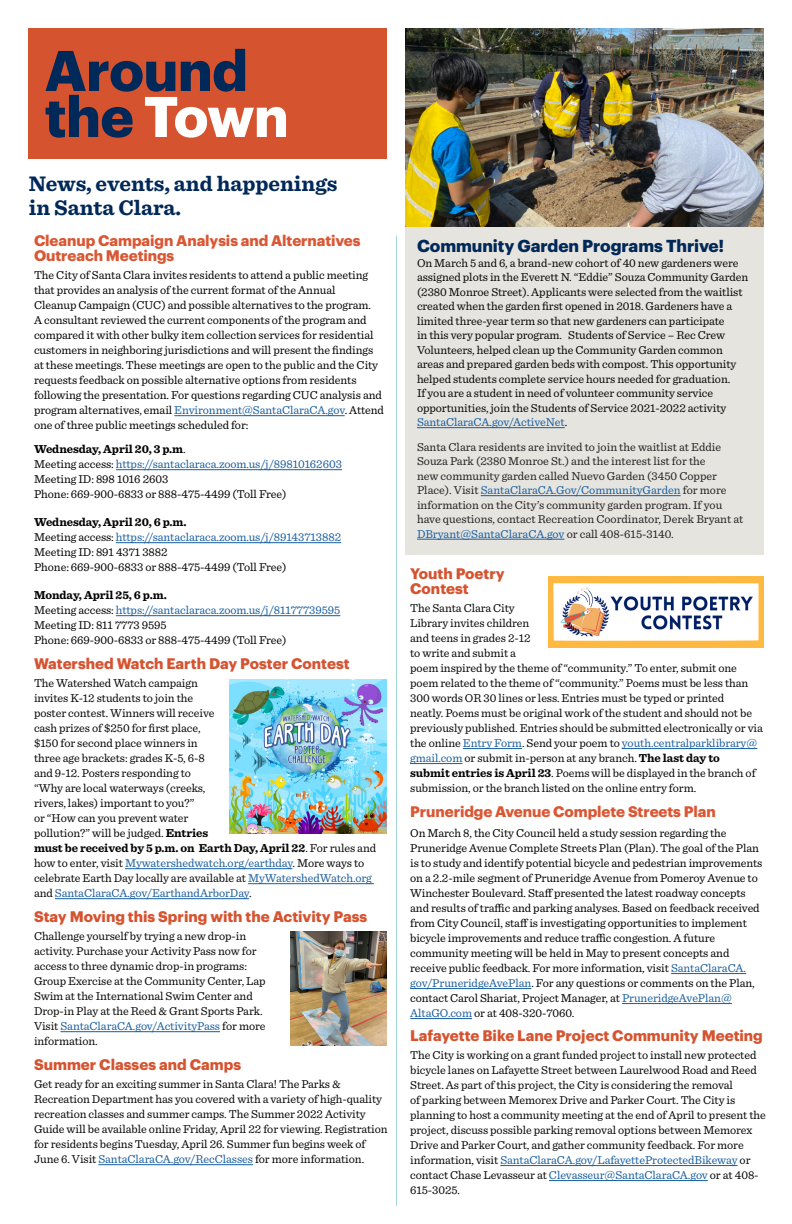
<style>
.page{position:relative;width:792px;height:1224px;background:#fff}
.page>*{position:absolute;margin:0;border:0;box-sizing:border-box;transform-origin:0 0}
.t1{font:700 56px/46px "Graphik";letter-spacing:-.01em;color:#002858}
.t2{font:700 22px/24px "Sentinel";color:#002858}
.t3{font:700 17px "Graphik";letter-spacing:-.005em;color:#002858}
.t4{font:700 15px/15px "Graphik";color:#d65330}
.t5{font:700 15px/15px "Graphik";letter-spacing:-.005em;color:#da5734}
.t6{font:12px/15px "Sentinel";letter-spacing:-.005em;color:#040503}
.t7{font:12px/15px "Sentinel";letter-spacing:-.005em;color:#000}
.t8{font:12px/14.5px "Sentinel";color:#231f20}
.t9{font:12px "Sentinel";letter-spacing:-.005em;color:#175d9e}
.t10{font:700 12px "Sentinel";letter-spacing:-.005em;color:#000}
.s1{color:#fff}
.s2{color:#175d9e}
.s3{font-weight:400}
.s4{color:#000}
.s5{font-weight:700}
</style>
<div class="page">
<hr style="left:174px;top:415px;width:171px;height:1px;background:#175d9e">
<hr style="left:116px;top:469px;width:226px;height:1px;background:#175d9e">
<hr style="left:116px;top:542px;width:225px;height:1px;background:#175d9e">
<hr style="left:116px;top:615px;width:224px;height:1px;background:#175d9e">
<hr style="left:125px;top:868px;width:168px;height:1px;background:#175d9e">
<hr style="left:248px;top:883px;width:126px;height:1px;background:#175d9e">
<hr style="left:55px;top:898px;width:194px;height:1px;background:#175d9e">
<hr style="left:60px;top:1031px;width:160px;height:1px;background:#175d9e">
<hr style="left:98px;top:1164px;width:155px;height:1px;background:#175d9e">
<hr style="left:463px;top:748px;width:59px;height:1px;background:#175d9e">
<hr style="left:622px;top:748px;width:135px;height:1px;background:#175d9e">
<hr style="left:410px;top:763px;width:52px;height:1px;background:#175d9e">
<hr style="left:671px;top:973px;width:75px;height:1px;background:#175d9e">
<hr style="left:410px;top:988px;width:121px;height:1px;background:#175d9e">
<hr style="left:622px;top:1003px;width:110px;height:1px;background:#175d9e">
<hr style="left:410px;top:1018px;width:62px;height:1px;background:#175d9e">
<hr style="left:500px;top:1165px;width:238px;height:1px;background:#175d9e">
<hr style="left:549px;top:1180px;width:159px;height:1px;background:#175d9e">
<div style="left:29px;top:29px;width:358px;height:130px;background:#d65330"></div>
<div style="left:405px;top:226px;width:358px;height:329px;background:#e6e4df"></div>
<hr style="left:417px;top:427px;width:148px;height:1px;background:#175d9e">
<hr style="left:481px;top:495px;width:200px;height:1px;background:#175d9e">
<hr style="left:417px;top:539px;width:148px;height:1px;background:#175d9e">
<hr style="left:396px;top:235px;width:1px;height:971px;background:#a3d9d6">
<img style="left:405px;top:29px;width:358px;height:197px">
<img style="left:229px;top:679px;width:157px;height:155px">
<img style="left:548px;top:576px;width:215px;height:72px">
<img style="left:291px;top:931px;width:95px;height:114px">
<p class="t1" style="left:45px;top:43px;width:245px">Around the <span class="s1">Town</span></p>
<p class="t2" style="left:29px;top:171px;width:310px">News, events, and happenings in Santa Clara.</p>
<p class="t5" style="left:34px;top:232px;width:328px">Cleanup Campaign Analysis and Alternatives<br>Outreach Meetings</p>
<p class="t7" style="left:34px;top:267px;width:352px">The City of Santa Clara invites residents to attend a public meeting that provides an analysis of the current format of the Annual<br>Cleanup Campaign (CUC) and possible alternatives to the program.<br>A consultant reviewed the current components of the program and compared it with other bulky item collection services for residential customers in neighboring jurisdictions and will present the findings at these meetings. These meetings are open to the public and the City requests feedback on possible alternative options from residents following the presentation. For questions regarding CUC analysis and program alternatives, email <span class="s2">Environment@SantaClaraCA.gov</span>. Attend one of three public meetings scheduled for:</p>
<p class="t10" style="left:34px;top:440px;width:153px">Wednesday, April 20, 3 p.m<span class="s3">.</span></p>
<p class="t9" style="left:34px;top:455px;width:310px"><span class="s4">Meeting access:</span> https://santaclaraca.zoom.us/j/89810162603</p>
<p class="t7" style="left:34px;top:471px;width:136px">Meeting ID: 898 1016 2603</p>
<p class="t7" style="left:34px;top:486px;width:254px">Phone: 669-900-6833 or 888-475-4499 (Toll Free)</p>
<p class="t10" style="left:34px;top:513px;width:154px">Wednesday, April 20, 6 p.m.</p>
<p class="t9" style="left:34px;top:528px;width:309px"><span class="s4">Meeting access:</span> https://santaclaraca.zoom.us/j/89143713882</p>
<p class="t7" style="left:34px;top:544px;width:135px">Meeting ID: 891 4371 3882</p>
<p class="t7" style="left:34px;top:559px;width:254px">Phone: 669-900-6833 or 888-475-4499 (Toll Free)</p>
<p class="t10" style="left:34px;top:586px;width:134px">Monday, April 25, 6 p.m.</p>
<p class="t9" style="left:34px;top:601px;width:308px"><span class="s4">Meeting access:</span> https://santaclaraca.zoom.us/j/81177739595</p>
<p class="t7" style="left:34px;top:617px;width:134px">Meeting ID: 811 7773 9595</p>
<p class="t7" style="left:34px;top:632px;width:254px">Phone: 669-900-6833 or 888-475-4499 (Toll Free)</p>
<p class="t4" style="left:34px;top:655px;width:317px">Watershed Watch Earth Day Poster Contest</p>
<p class="t6" style="left:34px;top:675px;width:344px">The Watershed Watch campaign<br>invites K-12 students to join the<br>poster contest. Winners will receive<br>cash prizes of $250 for first place,<br>$150 for second place winners in<br>three age brackets: grades K-5, 6-8<br>and 9-12. Posters responding to<br>“Why are local waterways (creeks,<br>rivers, lakes) important to you?”<br>or “How can you prevent water<br>pollution?” will be judged. <span class="s5">Entries<br>must be received by 5 p.m. on Earth Day, April 22</span>. For rules and how to enter, visit <span class="s2">Mywatershedwatch.org/earthday</span>. More ways to celebrate Earth Day locally are available at <span class="s2">MyWatershedWatch.org </span>and <span class="s2">SantaClaraCA.gov/EarthandArborDay</span>.</p>
<p class="t4" style="left:34px;top:908px;width:335px">Stay Moving this Spring with the Activity Pass</p>
<p class="t6" style="left:34px;top:928px;width:233px">Challenge yourself by trying a new drop-in activity. Purchase your Activity Pass now for access to three dynamic drop-in programs:<br>Group Exercise at the Community Center, Lap Swim at the International Swim Center and Drop-in Play at the Reed &amp; Grant Sports Park.<br>Visit <span class="s2">SantaClaraCA.gov/ActivityPass</span> for more information.</p>
<p class="t4" style="left:34px;top:1056px;width:209px">Summer Classes and Camps</p>
<p class="t6" style="left:34px;top:1076px;width:355px">Get ready for an exciting summer in Santa Clara! The Parks &amp; Recreation Department has you covered with a variety of high-quality recreation classes and summer camps. The Summer 2022 Activity Guide will be available online Friday, April 22 for viewing. Registration for residents begins Tuesday, April 26. Summer fun begins week of June 6. Visit <span class="s2">SantaClaraCA.gov/RecClasses</span> for more information.</p>
<p class="t3" style="left:417px;top:233px;width:309px">Community Garden Programs Thrive!</p>
<p class="t6" style="left:417px;top:255px;width:333px;line-height:14.5px">On March 5 and 6, a brand-new cohort of 40 new gardeners were assigned plots in the Everett N. “Eddie” Souza Community Garden (2380 Monroe Street). Applicants were selected from the waitlist created when the garden first opened in 2018. Gardeners have a limited three-year term so that new gardeners can participate<br>in this very popular program. Students of Service – Rec Crew Volunteers, helped clean up the Community Garden common areas and prepared garden beds with compost. This opportunity helped students complete service hours needed for graduation.<br>If you are a student in need of volunteer community service opportunities, join the Students of Service 2021-2022 activity <span class="s2">SantaClaraCA.gov/ActiveNet</span>.</p>
<p class="t8" style="left:417px;top:439px;width:328px">Santa Clara residents are invited to join the waitlist at Eddie Souza Park (2380 Monroe St.) and the interest list for the<br>new community garden called Nuevo Garden (3450 Copper Place). Visit <span class="s2">SantaClaraCA.Gov/CommunityGarden</span> for more information on the City’s community garden program. If you have questions, contact Recreation Coordinator, Derek Bryant at <span class="s2">DBryant@SantaClaraCA.gov</span> or call 408-615-3140.</p>
<p class="t4" style="left:410px;top:565px;width:96px">Youth Poetry<br>Contest</p>
<p class="t6" style="left:410px;top:600px;width:354px">The Santa Clara City<br>Library invites children<br>and teens in grades 2-12<br>to write and submit a<br>poem inspired by the theme of “community.” To enter, submit one poem related to the theme of “community.” Poems must be less than 300 words OR 30 lines or less. Entries must be typed or printed<br>neatly. Poems must be original work of the student and should not be previously published. Entries should be submitted electronically or via the online <span class="s2">Entry Form</span>. Send your poem to <span class="s2">youth.centralparklibrary@ gmail.com</span> or submit in-person at any branch. <span class="s5">The last day to<br>submit entries is April 23</span>. Poems will be displayed in the branch of submission, or the branch listed on the online entry form.</p>
<p class="t5" style="left:410px;top:803px;width:307px">Pruneridge Avenue Complete Streets Plan</p>
<p class="t7" style="left:410px;top:825px;width:354px">On March 8, the City Council held a study session regarding the Pruneridge Avenue Complete Streets Plan (Plan). The goal of the Plan is to study and identify potential bicycle and pedestrian improvements on a 2.2-mile segment of Pruneridge Avenue from Pomeroy Avenue to Winchester Boulevard. Staff presented the latest roadway concepts and results of traffic and parking analyses. Based on feedback received from City Council, staff is investigating opportunities to implement bicycle improvements and reduce traffic congestion. A future community meeting will be held in May to present concepts and receive public feedback. For more information, visit <span class="s2">SantaClaraCA. gov/PruneridgeAvePlan</span>. For any questions or comments on the Plan, contact Carol Shariat, Project Manager, at <span class="s2">PruneridgeAvePlan@ AltaGO.com</span> or at 408-320-7060.</p>
<p class="t4" style="left:410px;top:1027px;width:354px">Lafayette Bike Lane Project Community Meeting</p>
<p class="t6" style="left:410px;top:1047px;width:357px">The City is working on a grant funded project to install new protected bicycle lanes on Lafayette Street between Laurelwood Road and Reed Street. As part of this project, the City is considering the removal<br>of parking between Memorex Drive and Parker Court. The City is planning to host a community meeting at the end of April to present the project, discuss possible parking removal options between Memorex Drive and Parker Court, and gather community feedback. For more information, visit <span class="s2">SantaClaraCA.gov/LafayetteProtectedBikeway</span> or contact Chase Levasseur at <span class="s2">Clevasseur@SantaClaraCA.gov</span> or at 408- 615-3025.</p>
</div>
